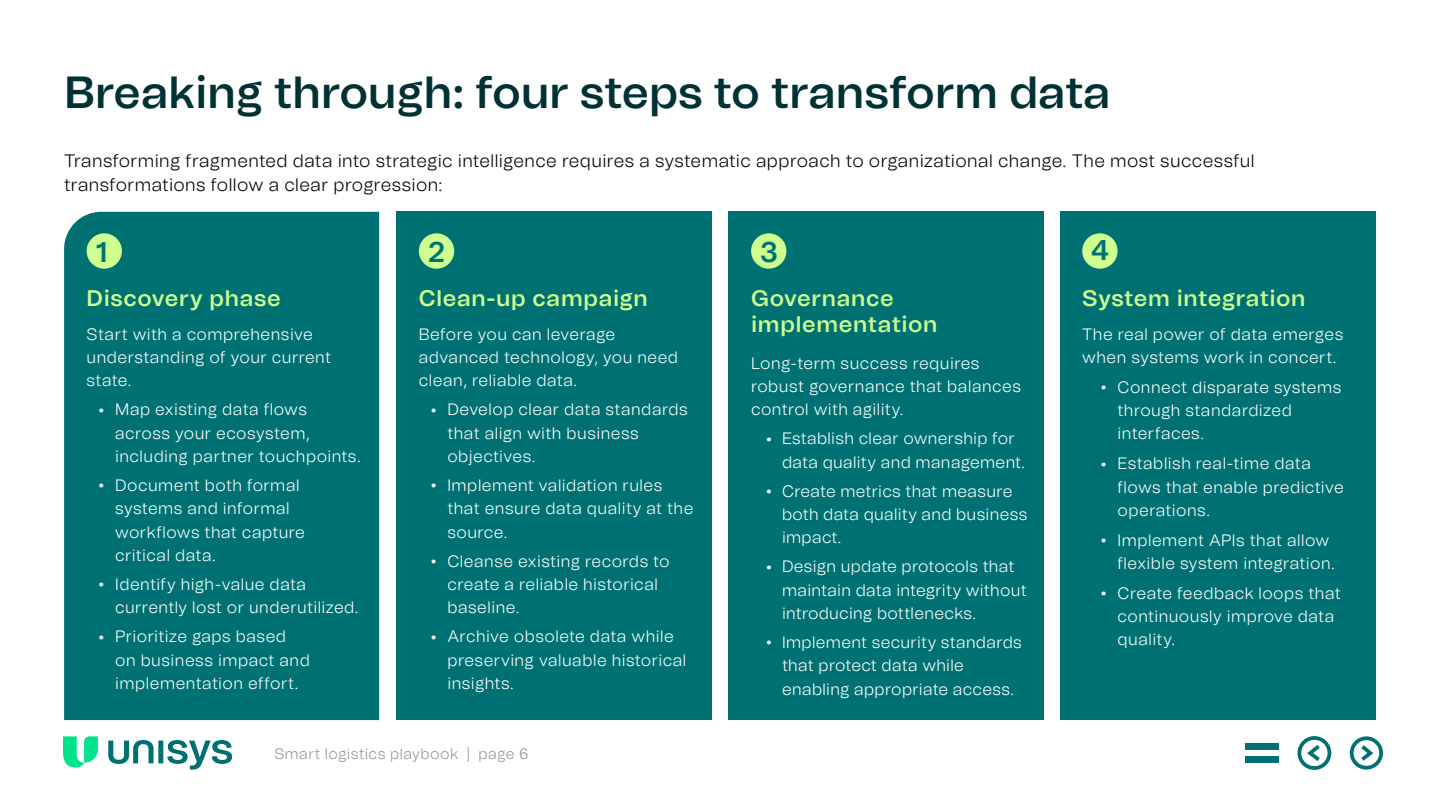
<style>
.page{position:relative;width:1440px;height:810px;background:#fff}
.page>*{position:absolute;margin:0;border:0;box-sizing:border-box;transform-origin:0 0}
.t1{font:600 45px "Unisys";color:#003134}
.t2{font:600 28.5px "Unisys";color:#007173}
.t3{font:600 22.5px/25.5px "Unisys";letter-spacing:.03em;color:#cfff8f}
.t4{font:300 18px/24px "Unisys";letter-spacing:.02em;color:#000}
.t5{font:300 16.5px/23.2px "Unisys";letter-spacing:.025em;color:#fff}
.t6{font:300 15px "Unisys";letter-spacing:.03em;color:#949494}
</style>
<div class="page">
<div style="left:1297px;top:736px;width:34px;height:34px;border:4px solid #007073;border-radius:50%"></div>
<svg style="left:1304px;top:742px;width:18px;height:22px"></svg>
<div style="left:1350px;top:736px;width:33px;height:34px;border:4px solid #007073;border-radius:50%"></div>
<svg style="left:1361px;top:743px;width:15px;height:20px"></svg>
<div style="left:1245px;top:757px;width:34px;height:6px;background:#007073"></div>
<div style="left:1245px;top:743px;width:34px;height:6px;background:#007073"></div>
<div style="left:64px;top:212px;width:315px;height:508px;background:#007173"></div>
<div style="left:87px;top:233px;width:35px;height:36px;background:#cfff8f;border-radius:50%"></div>
<div style="left:396px;top:212px;width:315px;height:508px;background:#007173"></div>
<div style="left:419px;top:233px;width:35px;height:36px;background:#cfff8f;border-radius:50%"></div>
<div style="left:729px;top:212px;width:315px;height:508px;background:#007173"></div>
<div style="left:751px;top:233px;width:35px;height:36px;background:#cfff8f;border-radius:50%"></div>
<div style="left:1061px;top:212px;width:315px;height:508px;background:#007173"></div>
<div style="left:1082px;top:233px;width:36px;height:36px;background:#cfff8f;border-radius:50%"></div>
<svg style="left:63px;top:736px;width:35px;height:32px"></svg>
<svg style="left:108px;top:740px;width:124px;height:30px"></svg>
<h1 class="t1" style="left:64px;top:60px;width:1048px">Breaking through: four steps to transform data</h1>
<p class="t4" style="left:64px;top:148px;width:1192px">Transforming fragmented data into strategic intelligence requires a systematic approach to organizational change. The most successful transformations follow a clear progression:</p>
<h2 class="t2" style="left:96px;top:231px;width:14px">1</h2>
<h2 class="t2" style="left:428px;top:231px;width:19px">2</h2>
<h2 class="t2" style="left:760px;top:231px;width:20px">3</h2>
<h2 class="t2" style="left:1091px;top:230px;width:20px">4</h2>
<h3 class="t3" style="left:419px;top:285px;width:231px">Clean-up campaign</h3>
<h3 class="t3" style="left:751px;top:285px;width:188px">Governance implementation</h3>
<h3 class="t3" style="left:1082px;top:285px;width:225px">System integration</h3>
<h3 class="t3" style="left:87px;top:285px;width:196px">Discovery phase</h3>
<p class="t5" style="left:87px;top:322px;width:246px">Start with a comprehensive understanding of your current state.</p>
<p class="t5" style="left:115px;top:398px;width:247px;text-indent:-17px"><sup>.</sup> Map existing data flows across your ecosystem, including partner touchpoints.</p>
<p class="t5" style="left:115px;top:473px;width:191px;text-indent:-17px"><sup>.</sup> Document both formal systems and informal workflows that capture critical data.</p>
<p class="t5" style="left:115px;top:572px;width:245px;text-indent:-17px"><sup>.</sup> Identify high-value data currently lost or underutilized.</p>
<p class="t5" style="left:115px;top:625px;width:196px;text-indent:-17px"><sup>.</sup> Prioritize gaps based on business impact and implementation effort.</p>
<p class="t5" style="left:1082px;top:322px;width:263px">The real power of data emerges when systems work in concert.</p>
<p class="t5" style="left:1118px;top:375px;width:225px;text-indent:-17px"><sup>.</sup> Connect disparate systems through standardized interfaces.</p>
<p class="t5" style="left:1118px;top:452px;width:228px;text-indent:-17px"><sup>.</sup> Establish real-time data flows that enable predictive operations.</p>
<p class="t5" style="left:1118px;top:528px;width:219px;text-indent:-17px"><sup>.</sup> Implement APIs that allow flexible system integration.</p>
<p class="t5" style="left:1118px;top:581px;width:225px;text-indent:-17px"><sup>.</sup> Create feedback loops that continuously improve data quality.</p>
<p class="t5" style="left:419px;top:322px;width:261px">Before you can leverage advanced technology, you need clean, reliable data.</p>
<p class="t5" style="left:447px;top:398px;width:242px;text-indent:-17px"><sup>.</sup> Develop clear data standards that align with business objectives.</p>
<p class="t5" style="left:447px;top:473px;width:247px;text-indent:-17px"><sup>.</sup> Implement validation rules that ensure data quality at the source.</p>
<p class="t5" style="left:447px;top:549px;width:224px;text-indent:-17px"><sup>.</sup> Cleanse existing records to create a reliable historical baseline.</p>
<p class="t5" style="left:447px;top:625px;width:240px;text-indent:-17px"><sup>.</sup> Archive obsolete data while preserving valuable historical insights.</p>
<p class="t5" style="left:751px;top:351px;width:271px">Long-term success requires robust governance that balances control with agility.</p>
<p class="t5" style="left:782px;top:427px;width:245px;text-indent:-17px"><sup>.</sup> Establish clear ownership for data quality and management.</p>
<p class="t5" style="left:782px;top:479px;width:247px;text-indent:-17px"><sup>.</sup> Create metrics that measure both data quality and business impact.</p>
<p class="t5" style="left:782px;top:555px;width:246px;text-indent:-17px"><sup>.</sup> Design update protocols that maintain data integrity without introducing bottlenecks.</p>
<p class="t5" style="left:782px;top:630px;width:241px;text-indent:-17px"><sup>.</sup> Implement security standards that protect data while enabling appropriate access.</p>
<p class="t6" style="left:274px;top:744px;width:256px">Smart logistics playbook | page 6</p>
</div>
